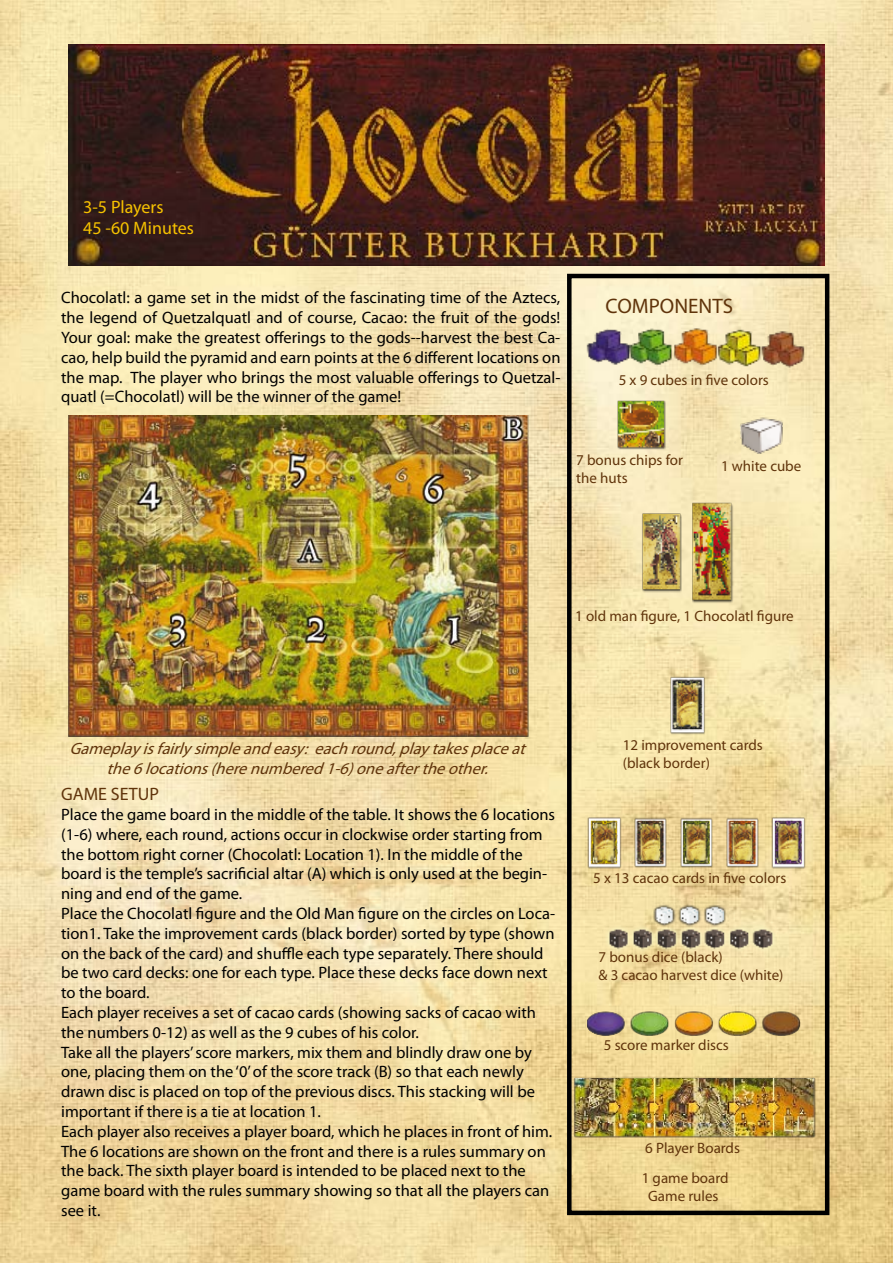
<style>
.page{position:relative;width:893px;height:1263px;background:#fff}
.page>*{position:absolute;margin:0;border:0;box-sizing:border-box;transform-origin:0 0}
.t1{font:21px "Myriad Pro";color:#60340b}
.t2{font:18px/21.6px "Myriad Pro";color:#f7c200}
.t3{font:18px "Myriad Pro";color:#60340b}
.t4{font:16.5px/19.8px "Myriad Pro";color:#000;text-align:justify}
.t5{font:italic 16.5px/19.8px "Myriad Pro";color:#60340b;text-align:center}
.t6{font:15px/18px "Myriad Pro";color:#60340b}
</style>
<div class="page">
<img style="left:0;top:0;width:893px;height:1263px">
<img style="left:68px;top:44px;width:756px;height:221px">
<div style="left:567px;top:274px;width:262px;height:941px;border:4px solid #000"></div>
<img style="left:658px;top:671px;width:57px;height:67px">
<img style="left:580px;top:809px;width:234px;height:66px">
<img style="left:573px;top:321px;width:245px;height:50px">
<img style="left:602px;top:901px;width:177px;height:53px">
<img style="left:621px;top:498px;width:133px;height:113px">
<img style="left:562px;top:1069px;width:267px;height:80px">
<img style="left:583px;top:377px;width:111px;height:95px">
<img style="left:703px;top:388px;width:117px;height:100px">
<img style="left:581px;top:984px;width:223px;height:67px">
<img style="left:68px;top:416px;width:462px;height:320px">
<p class="t2" style="left:83px;top:195px;width:112px">3-5 Players<br>45 -60 Minutes</p>
<p class="t4" style="left:61px;top:288px;width:501px">Chocolatl: a game set in the midst of the fascinating time of the Aztecs, the legend of Quetzalquatl and of course, Cacao: the fruit of the gods!<br>Your goal: make the greatest offerings to the gods--harvest the best Ca&shy;cao, help build the pyramid and earn points at the 6 different locations on the map. The player who brings the most valuable offerings to Quetzal&shy;quatl (=Chocolatl) will be the winner of the game!</p>
<p class="t1" style="left:606px;top:293px;width:129px">COMPONENTS</p>
<p class="t6" style="left:619px;top:370px;width:152px">5 x 9 cubes in five colors</p>
<p class="t6" style="left:576px;top:450px;width:108px">7 bonus chips for the huts</p>
<p class="t6" style="left:721px;top:456px;width:82px">1 white cube</p>
<p class="t6" style="left:575px;top:606px;width:220px">1 old man figure, 1 Chocolatl figure</p>
<p class="t5" style="left:69px;top:738px;width:463px">Gameplayisfairlysimpleandeasy:eachround,playtakesplaceat the6locations(herenumbered1-6)oneaftertheother.</p>
<p class="t3" style="left:61px;top:783px;width:99px">GAME SETUP</p>
<p class="t4" style="left:61px;top:804px;width:495px;text-align:left">Place the game board in the middle of the table. It shows the 6 locations (1-6) where, each round, actions occur in clockwise order starting from the bottom right corner (Chocolatl: Location 1). In the middle of the board is the temple’s sacrificial altar (A) which is only used at the begin&shy;ning and end of the game.<br>Place the Chocolatl figure and the Old Man figure on the circles on Loca&shy;tion1. Take the improvement cards (black border) sorted by type (shown on the back of the card) and shuffle each type separately. There should be two card decks: one for each type. Place these decks face down next to the board.<br>Each player receives a set of cacao cards (showing sacks of cacao with the numbers 0-12) as well as the 9 cubes of his color.<br>Take all the players’ score markers, mix them and blindly draw one by one, placing them on the ‘0’ of the score track (B) so that each newly drawn disc is placed on top of the previous discs. This stacking will be important if there is a tie at location 1.<br>Each player also receives a player board, which he places in front of him.<br>The 6 locations are shown on the front and there is a rules summary on the back. The sixth player board is intended to be placed next to the game board with the rules summary showing so that all the players can see it.</p>
<p class="t6" style="left:623px;top:736px;width:142px">12 improvement cards (black border)</p>
<p class="t6" style="left:593px;top:869px;width:195px">5 x 13 cacao cards in five colors</p>
<p class="t6" style="left:598px;top:948px;width:187px">7 bonus dice (black)<br>&amp; 3 cacao harvest dice (white)</p>
<p class="t6" style="left:604px;top:1036px;width:127px">5 score marker discs</p>
<p class="t6" style="left:642px;top:1133px;width:100px;line-height:30px">6 Player Boards<br>1 game board</p>
<p class="t6" style="left:648px;top:1187px;width:72px">Game rules</p>
</div>
